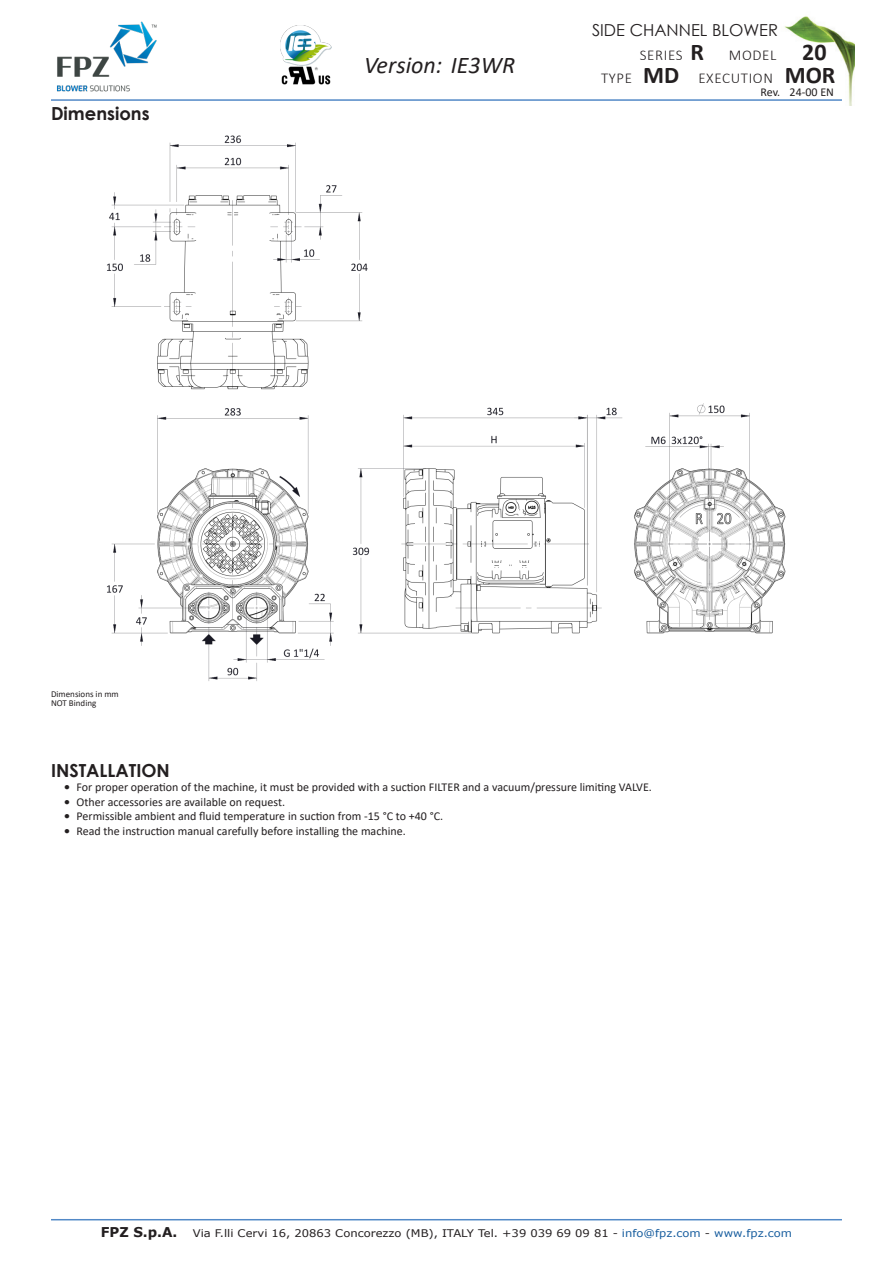
<style>
.page{position:relative;width:893px;height:1263px;background:#fff}
.page>*{position:absolute;margin:0;border:0;box-sizing:border-box;transform-origin:0 0}
.t1{font:italic 24px "Calibri";color:#231f20}
.t2{font:700 24px "Calibri";color:#231f20}
.Installazione_Titolo{font:700 18px "Century Gothic";color:#231f20}
.Ingombri_Titolo{font:700 18px "Century Gothic";color:#231f20}
.t3{font:16.5px "Century Gothic";color:#231f20}
.t4{font:300 15px "Calibri";letter-spacing:.04em;color:#231f20}
.t5{font:12px "Calibri";color:#231f20}
.t6{font:10.5px "Verdana";color:#231f20;scale:1.1 1}
.Ingombri_Nota{font:9px "Calibri";color:#231f20}
.s1{font-weight:700;font-size:24px}
.s2{font-family:"Verdana"}
.s3{font-weight:700;font-size:13.5px}
.s4{color:#175d9e}
</style>
<div class="page">
<img style="left:784px;top:16px;width:70px;height:90px">
<hr style="left:51px;top:99px;width:791px;height:2px;background:#5289c7">
<hr style="left:51px;top:1219px;width:791px;height:1px;background:#5289c7">
<img style="left:57px;top:21px;width:100px;height:70px">
<img style="left:281px;top:26px;width:51px;height:59px">
<img style="left:107px;top:135px;width:679px;height:546px">
<p class="Ingombri_Titolo" style="left:51px;top:100px;width:100px">Dimensions</p>
<h1 class="t1" style="left:364px;top:49px;width:152px">Version: IE3WR</h1>
<h3 class="t3" style="left:592px;top:19px;width:188px">SIDE CHANNEL BLOWER</h3>
<h1 class="t2" style="left:691px;top:35px;width:15px">R</h1>
<p class="t4" style="left:643px;top:69px;width:131px"><span class="s1">MD</span> EXECUTION</p>
<p class="t4" style="left:729px;top:45px;width:99px">MODEL <span class="s1">20</span></p>
<p class="t5" style="left:761px;top:84px;width:75px">Rev. 24-00 EN</p>
<p class="t4" style="left:640px;top:45px;width:44px">SERIES</p>
<p class="t4" style="left:601px;top:69px;width:32px">TYPE</p>
<h1 class="t2" style="left:785px;top:58px;width:52px">MOR</h1>
<p class="Ingombri_Nota" style="left:51px;top:687px;width:69px">Dimensions in mm</p>
<p class="Ingombri_Nota" style="left:51px;top:697px;width:47px">NOT Binding</p>
<p class="Installazione_Titolo" style="left:51px;top:757px;width:120px">INSTALLATION</p>
<p class="t5" style="left:64px;top:779px;width:590px"><span class="s2">•</span> For proper operation of the machine, it must be provided with a suction FILTER and a vacuum/pressure limiting VALVE.</p>
<p class="t5" style="left:64px;top:793px;width:223px"><span class="s2">•</span> Other accessories are available on request.</p>
<p class="t5" style="left:64px;top:808px;width:381px"><span class="s2">•</span> Permissible ambient and fluid temperature in suction from -15 °C to +40 °C.</p>
<p class="t5" style="left:64px;top:822px;width:343px"><span class="s2">•</span> Read the instruction manual carefully before installing the machine.</p>
<p class="t6" style="left:101px;top:1226px;width:630px"><span class="s3">FPZ S.p.A.</span> Via F.lli Cervi 16, 20863 Concorezzo (MB), ITALY Tel. +39 039 69 09 81 - <span class="s4">info@fpz.com</span> - <span class="s4">www.fpz.com</span></p>
</div>
